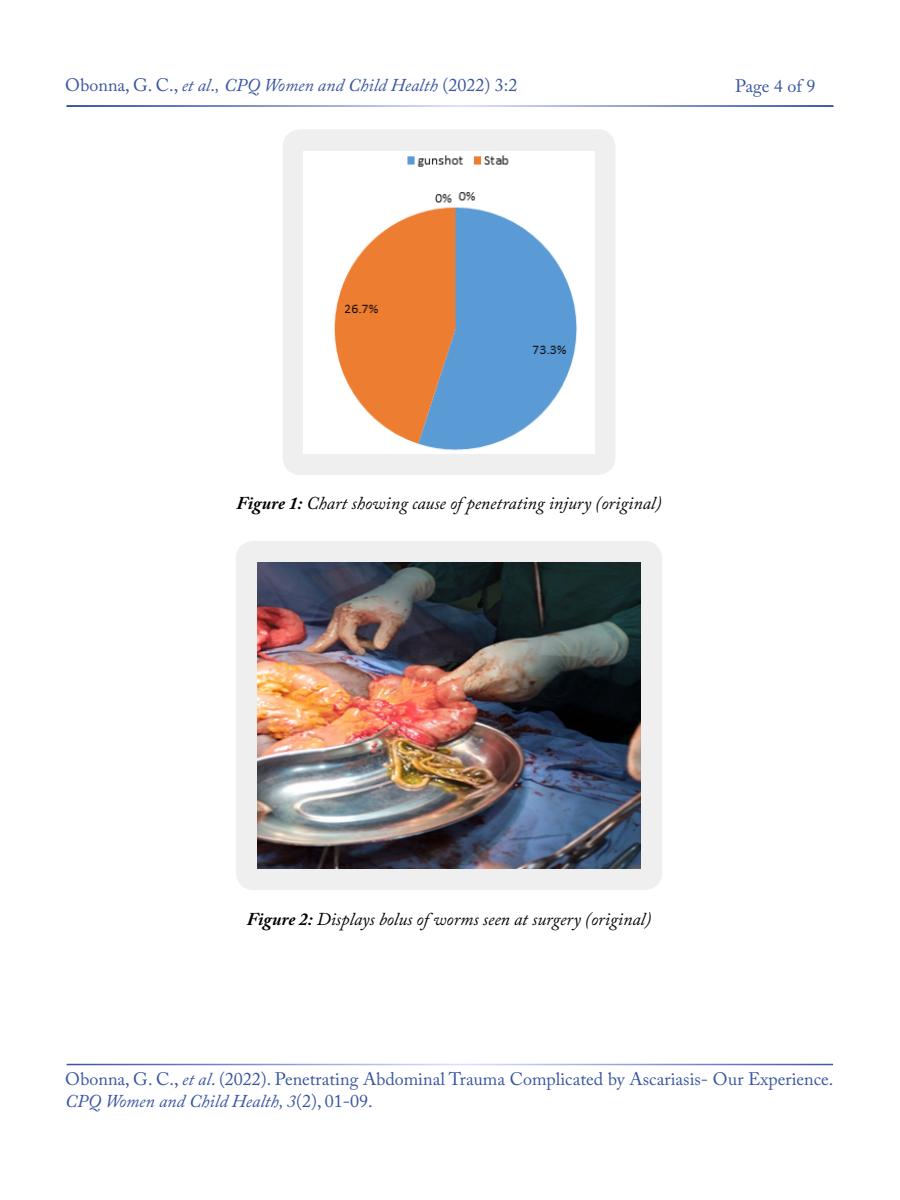
<style>
.page{position:relative;width:900px;height:1200px;background:#fff}
.page>*{position:absolute;margin:0;border:0;box-sizing:border-box;transform-origin:0 0}
.t1{font:18px/21.6px "Adobe Caslon Pro";color:#3955a0}
.t2{font:italic 18px "Adobe Caslon Pro";color:#000}
.t3{font:italic 18px "Adobe Caslon Pro";color:#3955a0}
.s1{font-style:normal}
.s2{font-weight:700}
.s3{font-style:italic}
</style>
<div class="page">
<div style="left:283px;top:129px;width:332px;height:346px;background:#efeff0;border-radius:18px"></div>
<img style="left:304px;top:151px;width:290px;height:303px">
<div style="left:236px;top:541px;width:426px;height:349px;background:#efeff0;border-radius:18px"></div>
<img style="left:258px;top:563px;width:383px;height:306px">
<p class="t3" style="left:65px;top:74px;width:454px"><span class="s1">Obonna, G. C.,</span> et al<span class="s1">.</span>, CPQ Women and Child Health <span class="s1">(2022) 3:2</span></p>
<p class="t1" style="left:735px;top:75px;width:82px">Page 4 of 9</p>
<p class="t2" style="left:236px;top:493px;width:427px"><span class="s2">Figure 1:</span> Chart showing cause of penetrating injury (original)</p>
<p class="t2" style="left:247px;top:908px;width:406px"><span class="s2">Figure 2:</span> Displays bolus of worms seen at surgery (original)</p>
<p class="t1" style="left:65px;top:1068px;width:770px">Obonna, G. C., <span class="s3">et al</span>. (2022). Penetrating Abdominal Trauma Complicated by Ascariasis- Our Experience.<br><span class="s3">CPQ Women and Child Health, 3</span>(2), 01-09.</p>
</div>
